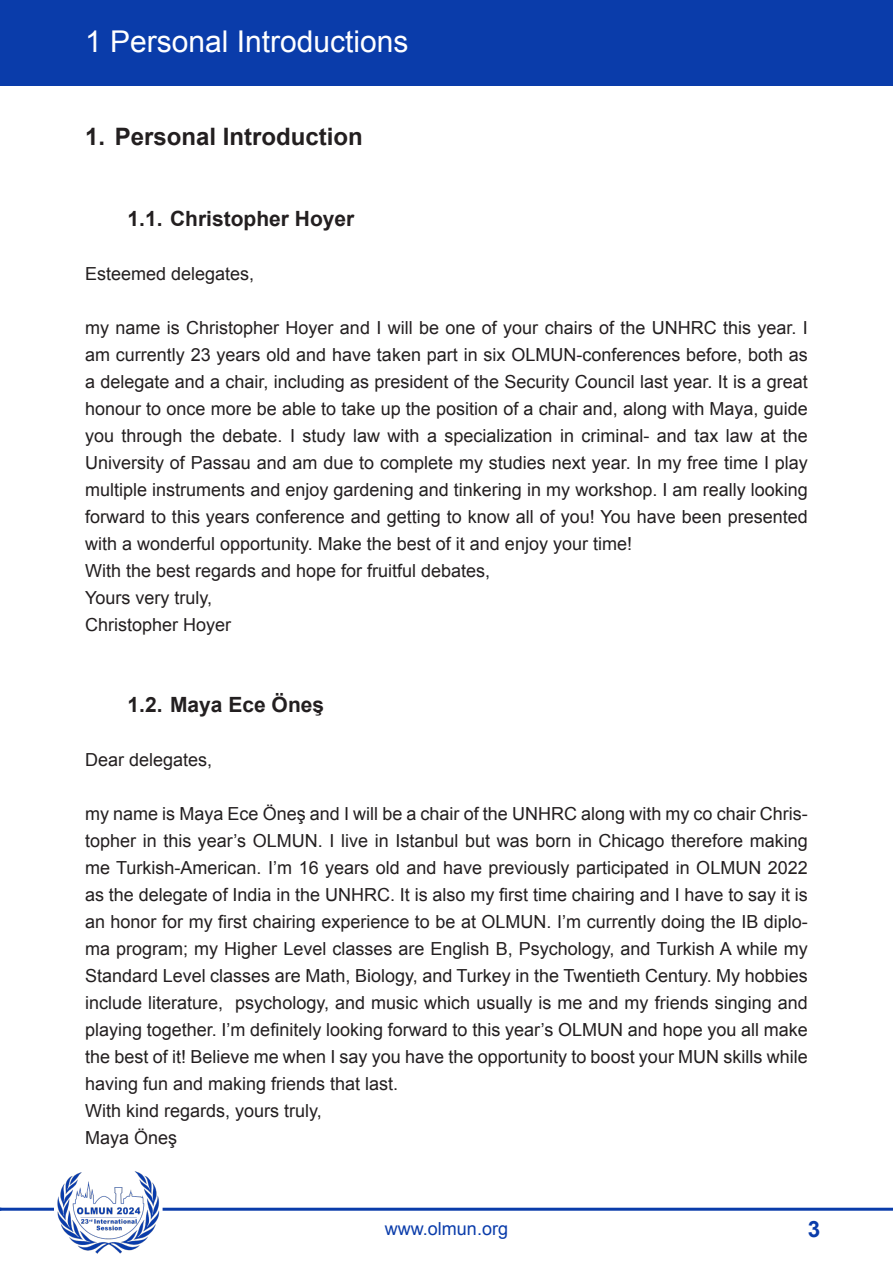
<style>
.page{position:relative;width:893px;height:1263px;background:#fff}
.page>*{position:absolute;margin:0;border:0;box-sizing:border-box;transform-origin:0 0}
.t1{font:30px "Arial";color:#fff}
.t2{font:700 24px "Arial";color:#231f20}
.t3{font:700 22.5px "Arial";color:#0a3caa}
.t4{font:700 21px "Arial";color:#231f20}
.Body{font:18px/27px "Arial";color:#231f20;text-align:justify}
.t5{font:18px "Arial";color:#0a3caa}
</style>
<div class="page">
<hr style="left:0;top:1208px;width:54px;height:3px;background:#0a3caa">
<hr style="left:163px;top:1208px;width:730px;height:3px;background:#0a3caa">
<div style="left:0;top:0;width:893px;height:85px;background:#0a3caa"></div>
<img style="left:57px;top:1171px;width:103px;height:83px">
<p class="t1" style="left:85px;top:21px;width:325px">1 Personal Introductions</p>
<p class="t2" style="left:85px;top:121px;width:279px">1. Personal Introduction</p>
<p class="t4" style="left:128px;top:205px;width:228px">1.1. Christopher Hoyer</p>
<p class="Body" style="left:85px;top:260px;width:171px">Esteemed delegates,</p>
<p class="Body" style="left:85px;top:314px;width:724px">my name is Christopher Hoyer and I will be one of your chairs of the UNHRC this year. I am currently 23 years old and have taken part in six OLMUN-conferences before, both as a delegate and a chair, including as president of the Security Council last year. It is a great honour to once more be able to take up the position of a chair and, along with Maya, guide you through the debate. I study law with a specialization in criminal- and tax law at the University of Passau and am due to complete my studies next year. In my free time I play multiple instruments and enjoy gardening and tinkering in my workshop. I am really looking forward to this years conference and getting to know all of you! You have been presented with a wonderful opportunity. Make the best of it and enjoy your time!</p>
<p class="Body" style="left:85px;top:557px;width:407px">With the best regards and hope for fruitful debates,</p>
<p class="Body" style="left:85px;top:584px;width:129px">Yours very truly,</p>
<p class="Body" style="left:85px;top:611px;width:148px">Christopher Hoyer</p>
<p class="t4" style="left:128px;top:691px;width:198px">1.2. Maya Ece Öneş</p>
<p class="Body" style="left:85px;top:746px;width:129px">Dear delegates,</p>
<p class="Body" style="left:85px;top:800px;width:724px">my name is Maya Ece Öneş and I will be a chair of the UNHRC along with my co chair Chris&shy;topher in this year’s OLMUN. I live in Istanbul but was born in Chicago therefore making me Turkish-American. I’m 16 years old and have previously participated in OLMUN 2022 as the delegate of India in the UNHRC. It is also my first time chairing and I have to say it is an honor for my first chairing experience to be at OLMUN. I’m currently doing the IB diplo&shy;ma program; my Higher Level classes are English B, Psychology, and Turkish A while my Standard Level classes are Math, Biology, and Turkey in the Twentieth Century. My hobbies include literature, psychology, and music which usually is me and my friends singing and playing together. I’m definitely looking forward to this year’s OLMUN and hope you all make the best of it! Believe me when I say you have the opportunity to boost your MUN skills while having fun and making friends that last.</p>
<p class="Body" style="left:85px;top:1097px;width:238px">With kind regards, yours truly,</p>
<p class="Body" style="left:85px;top:1124px;width:94px">Maya Öneş</p>
<p class="t5" style="left:385px;top:1216px;width:125px">www.olmun.org</p>
<p class="t3" style="left:808px;top:1214px;width:14px">3</p>
</div>
